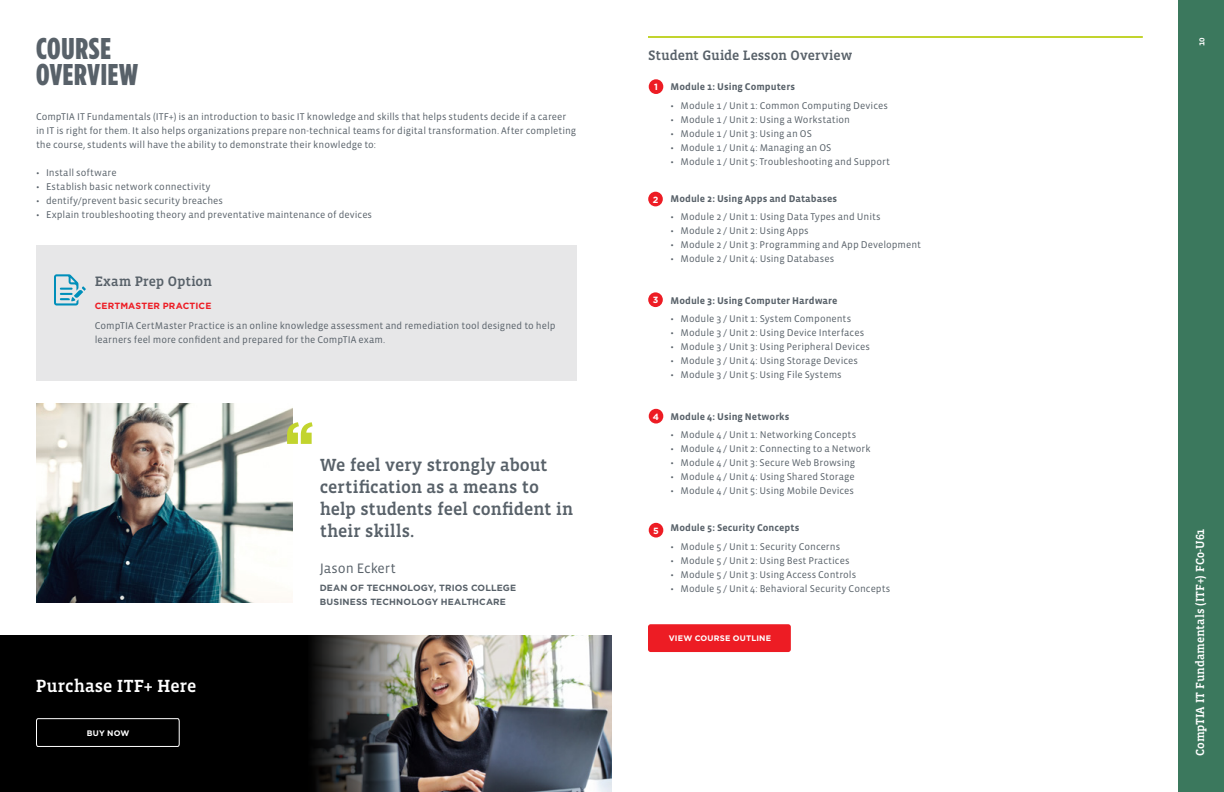
<style>
.page{position:relative;width:1224px;height:792px;background:#fff}
.page>*{position:absolute;margin:0;border:0;box-sizing:border-box;transform-origin:0 0}
.t1{font:900 70px "Gotham Condensed";color:#c2d42e}
.t2{font:900 30px/26px "Gotham Condensed";letter-spacing:.025em;color:#586169}
.t3{font:500 18px/22px "Vista Slab OTCE";letter-spacing:-.01em;color:#586169}
.t4{font:500 18px "Vista Slab OTCE";letter-spacing:-.005em;color:#fff}
.t5{font:500 14px "Vista Slab OTCE";letter-spacing:-.005em;color:#586169}
.t6{font:14px "Vista Sans OTCE";letter-spacing:-.01em;color:#586169}
.t7{font:500 12px "Vista Slab OTCE";color:#fff}
.t8{font:10px/14px "Vista Sans OTCE";letter-spacing:.005em;color:#586169}
.t9{font:700 10px "Vista Sans OTCE";letter-spacing:.005em;color:#586169}
.t10{font:700 9px/14px "Gotham";letter-spacing:.015em;color:#586169}
.t11{font:700 9px "Gotham";letter-spacing:.015em;color:#ed1c24}
.t12{font:700 9px "Gotham";color:#fff}
.t13{font:500 9px "Vista Sans OTCE";color:#fff}
.t14{font:700 8px "Gotham";letter-spacing:.025em;color:#fff}
</style>
<div class="page">
<div style="left:1179px;top:0;width:45px;height:792px;background:#3b785d"></div>
<div style="left:36px;top:245px;width:540px;height:136px;background:#e7e7e8"></div>
<img style="left:36px;top:403px;width:257px;height:200px">
<div style="left:0;top:636px;width:612px;height:156px;background:#000"></div>
<img style="left:425px;top:636px;width:187px;height:156px">
<img style="left:312px;top:636px;width:113px;height:156px">
<div style="left:649px;top:79px;width:14px;height:15px;background:#ed1c24;border-radius:50%"></div>
<div style="left:648px;top:192px;width:15px;height:14px;background:#ed1c24;border-radius:50%"></div>
<div style="left:648px;top:292px;width:15px;height:15px;background:#ed1c24;border-radius:50%"></div>
<div style="left:649px;top:409px;width:14px;height:15px;background:#ed1c24;border-radius:50%"></div>
<div style="left:649px;top:523px;width:14px;height:15px;background:#ed1c24;border-radius:50%"></div>
<hr style="left:648px;top:36px;width:495px;height:2px;background:#c2d42e">
<div style="left:648px;top:624px;width:143px;height:28px;background:#ed1c24;border-radius:3px"></div>
<svg style="left:36px;top:718px;width:144px;height:29px"></svg>
<svg style="left:54px;top:274px;width:32px;height:32px"></svg>
<h2 class="t2" style="left:36px;top:35px;width:104px">COURSE<br>OVERVIEW</h2>
<p class="t8" style="left:36px;top:110px;width:542px">CompTIA IT Fundamentals (ITF+) is an introduction to basic IT knowledge and skills that helps students decide if a career in IT is right for them. It also helps organizations prepare non-technical teams for digital transformation. After completing the course, students will have the ability to demonstrate their knowledge to:</p>
<p class="t8" style="left:36px;top:166px;width:82px">• Install software</p>
<p class="t8" style="left:36px;top:180px;width:176px">• Establish basic network connectivity</p>
<p class="t8" style="left:36px;top:194px;width:189px">• dentify/prevent basic security breaches</p>
<p class="t8" style="left:36px;top:208px;width:338px">• Explain troubleshooting theory and preventative maintenance of devices</p>
<h3 class="t5" style="left:95px;top:274px;width:119px">Exam Prep Option</h3>
<p class="t11" style="left:95px;top:299px;width:118px">CERTMASTER PRACTICE</p>
<p class="t8" style="left:95px;top:319px;width:462px">CompTIA CertMaster Practice is an online knowledge assessment and remediation tool designed to help learners feel more confident and prepared for the CompTIA exam.</p>
<h1 class="t1" style="left:285px;top:405px;width:30px">“</h1>
<h3 class="t4" style="left:36px;top:675px;width:162px">Purchase ITF+ Here</h3>
<p class="t14" style="left:87px;top:728px;width:44px">BUY NOW</p>
<h3 class="t3" style="left:320px;top:454px;width:255px">We feel very strongly about certification as a means to help students feel confident in their skills.</h3>
<h3 class="t6" style="left:320px;top:560px;width:78px">Jason Eckert</h3>
<p class="t10" style="left:320px;top:580px;width:198px">DEAN OF TECHNOLOGY, TRIOS COLLEGE<br>BUSINESS TECHNOLOGY HEALTHCARE</p>
<h3 class="t5" style="left:648px;top:47px;width:206px">Student Guide Lesson Overview</h3>
<p class="t12" style="left:654px;top:81px;width:5px">1</p>
<p class="t12" style="left:653px;top:193px;width:7px">2</p>
<p class="t12" style="left:653px;top:294px;width:7px">3</p>
<p class="t12" style="left:653px;top:411px;width:8px">4</p>
<p class="t12" style="left:653px;top:525px;width:7px">5</p>
<p class="t9" style="left:671px;top:81px;width:126px">Module 1: Using Computers</p>
<p class="t8" style="left:671px;top:99px;width:219px">• Module 1 / Unit 1: Common Computing Devices</p>
<p class="t8" style="left:671px;top:113px;width:181px">• Module 1 / Unit 2: Using a Workstation</p>
<p class="t8" style="left:671px;top:127px;width:143px">• Module 1 / Unit 3: Using an OS</p>
<p class="t8" style="left:671px;top:141px;width:162px">• Module 1 / Unit 4: Managing an OS</p>
<p class="t8" style="left:671px;top:155px;width:221px">• Module 1 / Unit 5: Troubleshooting and Support</p>
<p class="t9" style="left:671px;top:193px;width:168px">Module 2: Using Apps and Databases</p>
<p class="t8" style="left:671px;top:210px;width:212px">• Module 2 / Unit 1: Using Data Types and Units</p>
<p class="t8" style="left:671px;top:224px;width:140px">• Module 2 / Unit 2: Using Apps</p>
<p class="t8" style="left:671px;top:238px;width:252px">• Module 2 / Unit 3: Programming and App Development</p>
<p class="t8" style="left:671px;top:252px;width:165px">• Module 2 / Unit 4: Using Databases</p>
<p class="t9" style="left:671px;top:295px;width:168px">Module 3: Using Computer Hardware</p>
<p class="t8" style="left:671px;top:312px;width:182px">• Module 3 / Unit 1: System Components</p>
<p class="t8" style="left:671px;top:326px;width:195px">• Module 3 / Unit 2: Using Device Interfaces</p>
<p class="t8" style="left:671px;top:340px;width:201px">• Module 3 / Unit 3: Using Peripheral Devices</p>
<p class="t8" style="left:671px;top:354px;width:189px">• Module 3 / Unit 4: Using Storage Devices</p>
<p class="t8" style="left:671px;top:368px;width:173px">• Module 3 / Unit 5: Using File Systems</p>
<p class="t9" style="left:671px;top:411px;width:120px">Module 4: Using Networks</p>
<p class="t8" style="left:671px;top:428px;width:187px">• Module 4 / Unit 1: Networking Concepts</p>
<p class="t8" style="left:671px;top:442px;width:201px">• Module 4 / Unit 2: Connecting to a Network</p>
<p class="t8" style="left:671px;top:456px;width:186px">• Module 4 / Unit 3: Secure Web Browsing</p>
<p class="t8" style="left:671px;top:470px;width:186px">• Module 4 / Unit 4: Using Shared Storage</p>
<p class="t8" style="left:671px;top:484px;width:185px">• Module 4 / Unit 5: Using Mobile Devices</p>
<p class="t9" style="left:671px;top:522px;width:130px">Module 5: Security Concepts</p>
<p class="t8" style="left:671px;top:540px;width:171px">• Module 5 / Unit 1: Security Concerns</p>
<p class="t8" style="left:671px;top:554px;width:180px">• Module 5 / Unit 2: Using Best Practices</p>
<p class="t8" style="left:671px;top:568px;width:187px">• Module 5 / Unit 3: Using Access Controls</p>
<p class="t8" style="left:671px;top:582px;width:221px">• Module 5 / Unit 4: Behavioral Security Concepts</p>
<p class="t14" style="left:669px;top:633px;width:104px">VIEW COURSE OUTLINE</p>
<p class="t13" style="left:1196px;top:46px;width:11px;rotate:-90deg">10</p>
<p class="t7" style="left:1193px;top:756px;width:229px;rotate:-90deg">CompTIA IT Fundamentals (ITF+) FC0-U61</p>
</div>
